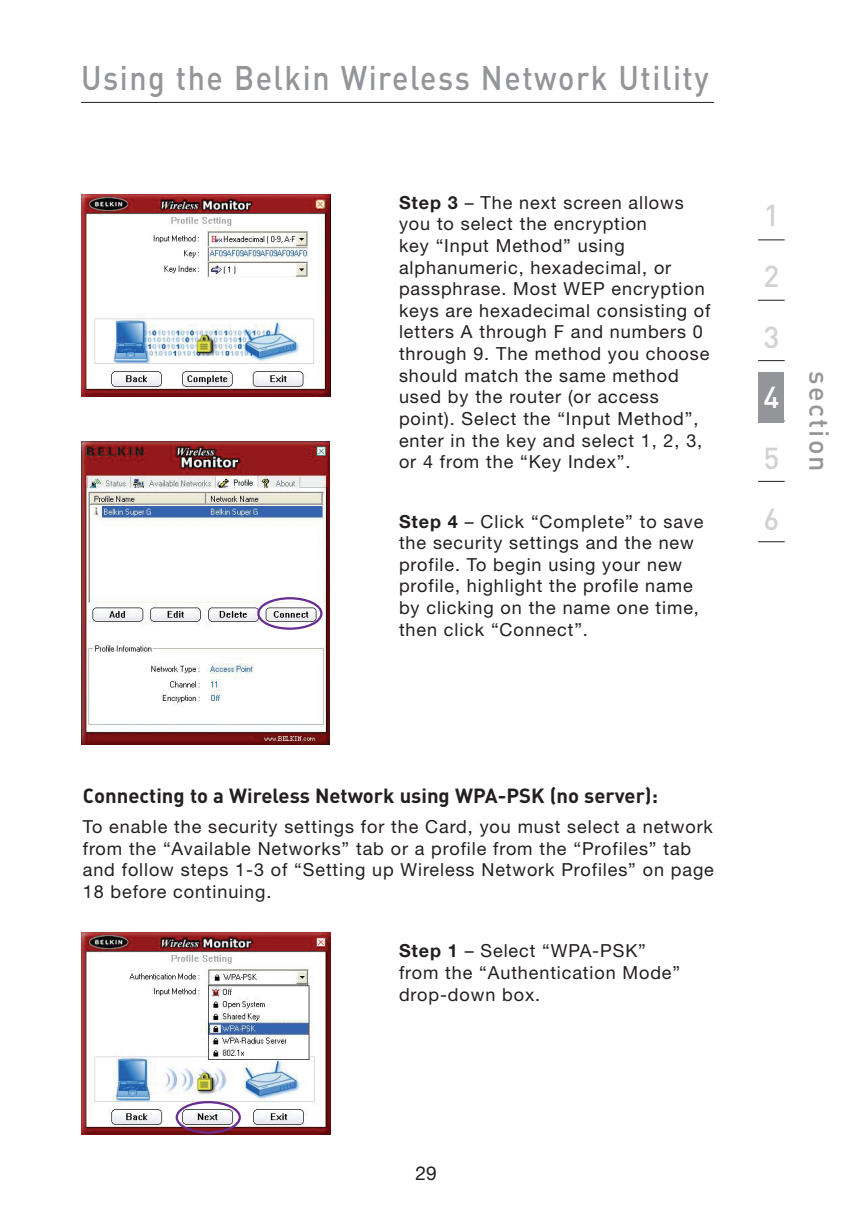
<style>
.page{position:relative;width:852px;height:1216px;background:#fff}
.page>*{position:absolute;margin:0;border:0;box-sizing:border-box;transform-origin:0 0}
.t1{font:500 33.75px "DIN";letter-spacing:.05em;color:#939598;scale:.9 1}
.t2{font:500 29.93px/60.8px "DIN";color:#d1d2d4;text-align:justify}
.t3{font:500 29.93px "DIN";color:#fff}
.t4{font:500 27px "DIN";letter-spacing:.08em;color:#939598}
.t5{font:700 20.25px "DIN";color:#231f20}
.t6{font:19.12px "Helvetica Neue";color:#231f20}
.t7{font:18px/21.6px "Helvetica Neue";letter-spacing:.05em;color:#231f20}
.s1{font-weight:700}
</style>
<div class="page">
<hr style="left:81px;top:102px;width:632px;height:1px;background:#231f20">
<svg style="left:758px;top:481px;width:26px;height:1px"></svg>
<svg style="left:758px;top:541px;width:26px;height:1px"></svg>
<svg style="left:758px;top:360px;width:26px;height:1px"></svg>
<svg style="left:758px;top:300px;width:26px;height:1px"></svg>
<svg style="left:758px;top:239px;width:26px;height:1px"></svg>
<div style="left:758px;top:372px;width:25px;height:51px;background:#939598"></div>
<img style="left:81px;top:194px;width:250px;height:202px">
<img style="left:81px;top:441px;width:248px;height:303px">
<div style="left:257px;top:597px;width:65px;height:32px;border:2px solid #692c91;border-radius:50%"></div>
<img style="left:81px;top:932px;width:250px;height:202px">
<div style="left:175px;top:1100px;width:66px;height:33px;border:2px solid #692c91;border-radius:50%"></div>
<h1 class="t1" style="left:81px;top:56px;width:698px">Using the Belkin Wireless Network Utility</h1>
<p class="t7" style="left:399px;top:191px;width:313px"><span class="s1">Step 3</span> – The next screen allows you to select the encryption<br>key “Input Method” using alphanumeric, hexadecimal, or passphrase. Most WEP encryption keys are hexadecimal consisting of letters A through F and numbers 0 through 9. The method you choose should match the same method used by the router (or access point). Select the “Input Method”, enter in the key and select 1, 2, 3, or 4 from the “Key Index”.</p>
<p class="t7" style="left:399px;top:510px;width:306px"><span class="s1">Step 4</span> – Click “Complete” to save the security settings and the new profile. To begin using your new profile, highlight the profile name by clicking on the name one time, then click “Connect”.</p>
<h2 class="t2" style="left:763px;top:184px;width:17px">1<br>2<br>3</h2>
<h2 class="t3" style="left:763px;top:378px;width:17px">4</h2>
<h2 class="t2" style="left:763px;top:427px;width:17px">5<br>6</h2>
<h3 class="t4" style="left:835px;top:371px;width:102px;rotate:90deg">section</h3>
<p class="t5" style="left:83px;top:782px;width:576px">Connecting to a Wireless Network using WPA-PSK (no server):</p>
<p class="t7" style="left:83px;top:815px;width:632px">To enable the security settings for the Card, you must select a network from the “Available Networks” tab or a profile from the “Profiles” tab and follow steps 1-3 of “Setting up Wireless Network Profiles” on page 18 before continuing.</p>
<p class="t7" style="left:399px;top:939px;width:282px"><span class="s1">Step 1</span> – Select “WPA-PSK” from the “Authentication Mode” drop-down box.</p>
<p class="t6" style="left:415px;top:1161px;width:23px">29</p>
</div>
